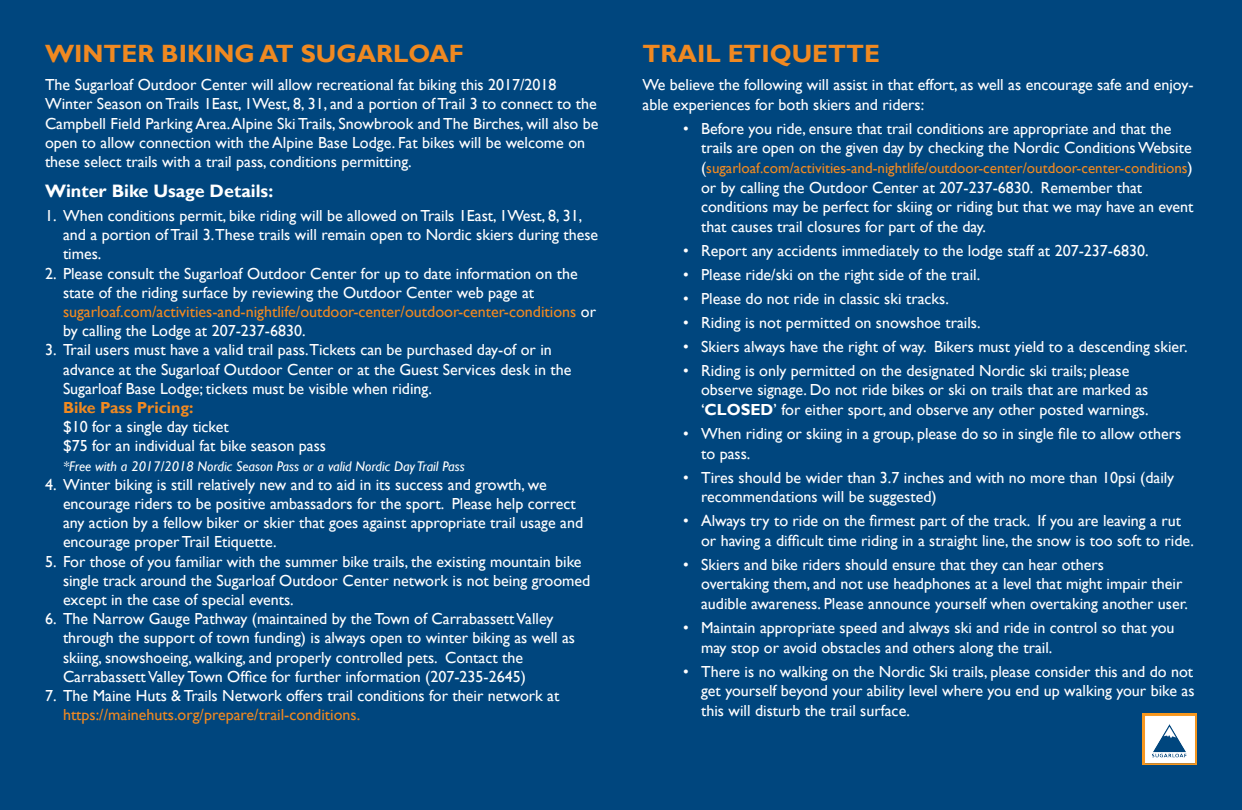
<style>
.page{position:relative;width:1242px;height:810px;background:#00467e}
.page>*{position:absolute;margin:0;border:0;box-sizing:border-box;transform-origin:0 0}
.t1{font:700 25px "Gill Sans";color:#f08921}
.t2{font:700 18px "Gill Sans";color:#fff}
.t3{font:16px/19.2px "Gill Sans";color:#fff}
.t4{font:15px "Gill Sans";color:#f08921}
.t5{font:italic 14px "Gill Sans";color:#fff}
.s1{color:#f08921}
.s2{font-weight:700;color:#f08921}
.s3{font-size:16px;color:#fff}
.s4{font-weight:700}
</style>
<div class="page">
<img style="left:1142px;top:714px;width:55px;height:51px">
<p class="t1" style="left:45px;top:39px;width:421px">WINTER BIKING AT SUGARLOAF</p>
<p class="t3" style="left:45px;top:76px;width:555px">The Sugarloaf Outdoor Center will allow recreational fat biking this 2017/2018<br>Winter Season on Trails 1East, 1West, 8, 31, and a portion of Trail 3 to connect to the Campbell Field Parking Area. Alpine Ski Trails, Snowbrook and The Birches, will also be open to allow connection with the Alpine Base Lodge. Fat bikes will be welcome on these select trails with a trail pass, conditions permitting.</p>
<p class="t2" style="left:45px;top:180px;width:230px">Winter Bike Usage Details:</p>
<p class="t3" style="left:63px;top:206px;width:537px;text-indent:-18px">1. When conditions permit, bike riding will be allowed on Trails 1East, 1West, 8, 31, and a portion of Trail 3.These trails will remain open to Nordic skiers during these times.</p>
<p class="t3" style="left:63px;top:264px;width:535px;text-indent:-18px">2. Please consult the Sugarloaf Outdoor Center for up to date information on the state of the riding surface by reviewing the Outdoor Center web page at <span class="s1">sugarloaf.com/activities-and-nightlife/outdoor-center/outdoor-center-conditions</span> or by calling the Lodge at 207-237-6830.</p>
<p class="t3" style="left:63px;top:341px;width:510px;text-indent:-18px">3. Trail users must have a valid trail pass.Tickets can be purchased day-of or in advance at the Sugarloaf Outdoor Center or at the Guest Services desk in the Sugarloaf Base Lodge; tickets must be visible when riding.<br><span class="s2">Bike Pass Pricing:<br></span>$10 for a single day ticket<br>$75 for an individual fat bike season pass</p>
<p class="t5" style="left:63px;top:458px;width:403px">*Free with a 2017/2018 Nordic Season Pass or a valid Nordic Day Trail Pass</p>
<p class="t3" style="left:63px;top:475px;width:522px;text-indent:-18px">4. Winter biking is still relatively new and to aid in its success and growth, we encourage riders to be positive ambassadors for the sport. Please help correct any action by a fellow biker or skier that goes against appropriate trail usage and encourage proper Trail Etiquette.</p>
<p class="t3" style="left:63px;top:552px;width:529px;text-indent:-18px">5. For those of you familiar with the summer bike trails, the existing mountain bike single track around the Sugarloaf Outdoor Center network is not being groomed except in the case of special events.</p>
<p class="t3" style="left:63px;top:610px;width:514px;text-indent:-18px">6. The Narrow Gauge Pathway (maintained by the Town of Carrabassett Valley through the support of town funding) is always open to winter biking as well as skiing, snowshoeing, walking, and properly controlled pets. Contact the Carrabassett Valley Town Office for further information (207-235-2645)</p>
<p class="t3" style="left:63px;top:686px;width:498px;text-indent:-18px">7. The Maine Huts &amp; Trails Network offers trail conditions for their network at <span class="s1">https://mainehuts.org/prepare/trail-conditions.</span></p>
<p class="t1" style="left:643px;top:39px;width:239px">TRAIL ETIQUETTE</p>
<p class="t3" style="left:643px;top:75px;width:552px;line-height:19.6px">We believe the following will assist in that effort, as well as encourage safe and enjoy&shy;able experiences for both skiers and riders:</p>
<p class="t3" style="left:701px;top:119px;width:492px;line-height:19.6px;text-indent:-18px">• Before you ride, ensure that trail conditions are appropriate and that the trails are open on the given day by checking the Nordic Conditions Website</p>
<p class="t4" style="left:701px;top:159px;width:493px"><span class="s3">(</span>sugarloaf.com/activities-and-nightlife/outdoor-center/outdoor-center-conditions<span class="s3">)</span></p>
<p class="t3" style="left:701px;top:178px;width:494px;line-height:19.6px">or by calling the Outdoor Center at 207-237-6830. Remember that conditions may be perfect for skiing or riding but that we may have an event that causes trail closures for part of the day.</p>
<p class="t3" style="left:683px;top:241px;width:467px">• Report any accidents immediately to the lodge staff at 207-237-6830.</p>
<p class="t3" style="left:683px;top:265px;width:299px">• Please ride/ski on the right side of the trail.</p>
<p class="t3" style="left:683px;top:289px;width:267px">• Please do not ride in classic ski tracks.</p>
<p class="t3" style="left:683px;top:313px;width:299px">• Riding is not permitted on snowshoe trails.</p>
<p class="t3" style="left:683px;top:337px;width:506px">• Skiers always have the right of way. Bikers must yield to a descending skier.</p>
<p class="t3" style="left:701px;top:361px;width:449px;line-height:19.6px;text-indent:-18px">• Riding is only permitted on the designated Nordic ski trails; please observe signage. Do not ride bikes or ski on trails that are marked as ‘<span class="s4">CLOSED</span>’ for either sport, and observe any other posted warnings.</p>
<p class="t3" style="left:701px;top:424px;width:482px;line-height:19.6px;text-indent:-18px">• When riding or skiing in a group, please do so in single file to allow others to pass.</p>
<p class="t3" style="left:701px;top:468px;width:475px;line-height:19.6px;text-indent:-18px">• Tires should be wider than 3.7 inches and with no more than 10psi (daily recommendations will be suggested)</p>
<p class="t3" style="left:701px;top:511px;width:494px;line-height:19.6px;text-indent:-18px">• Always try to ride on the firmest part of the track. If you are leaving a rut or having a difficult time riding in a straight line, the snow is too soft to ride.</p>
<p class="t3" style="left:701px;top:555px;width:488px;line-height:19.6px;text-indent:-18px">• Skiers and bike riders should ensure that they can hear others<br>overtaking them, and not use headphones at a level that might impair their audible awareness. Please announce yourself when overtaking another user.</p>
<p class="t3" style="left:701px;top:618px;width:475px;line-height:19.6px;text-indent:-18px">• Maintain appropriate speed and always ski and ride in control so that you may stop or avoid obstacles and others along the trail.</p>
<p class="t3" style="left:701px;top:662px;width:495px;line-height:19.6px;text-align:justify;text-indent:-18px">• There is no walking on the Nordic Ski trails, please consider this and do not get yourself beyond your ability level where you end up walking your bike as this will disturb the trail surface.</p>
</div>
